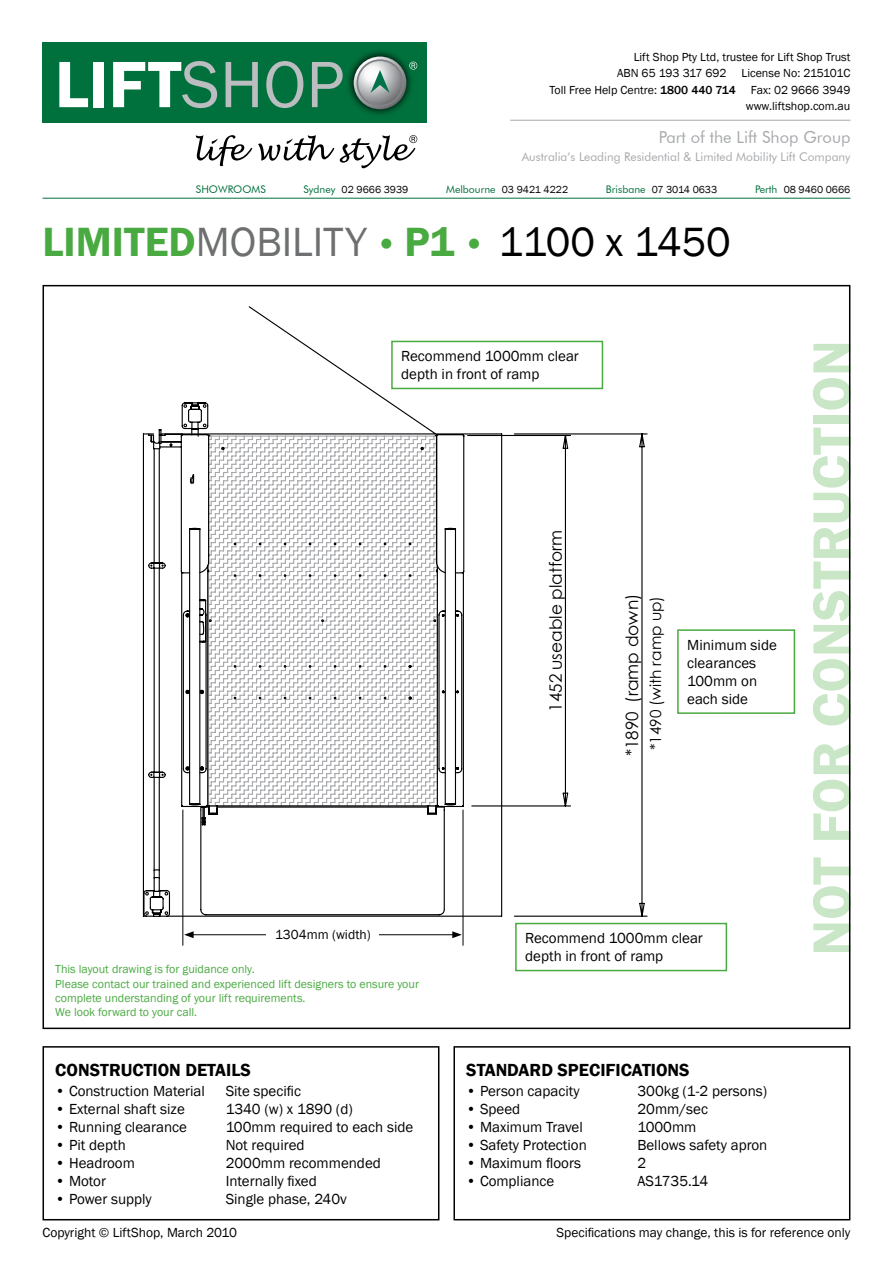
<style>
.page{position:relative;width:893px;height:1263px;background:#fff}
.page>*{position:absolute;margin:0;border:0;box-sizing:border-box;transform-origin:0 0}
.t1{font:600 67.8px "Franklin Gothic";color:#fff}
.t2{font:600 55.5px "Franklin Gothic";color:#c9e6c6}
.t3{font:600 42px "Franklin Gothic";color:#4aaa42}
.t4{font:600 18px "Franklin Gothic";color:#000}
.t5{font:16.95px "Century Gothic";color:#000}
.t6{font:16.5px "Futura BT";color:#a7a9ac}
.t7{font:15.3px "Century Gothic";color:#000}
.t8{font:15px/18px "Franklin Gothic";color:#000}
.t9{font:13.5px "Franklin Gothic";color:#000}
.t10{font:12px/14.4px "Franklin Gothic";color:#4aaa42}
.t11{font:12px/16.5px "Franklin Gothic";color:#000}
.t12{font:12px "Futura BT";color:#a7a9ac}
.t13{font:10.5px "Franklin Gothic";color:#000}
.t14{font:10.5px "Futura BT";color:#00703c}
.s1{font-weight:400;color:#bcbdc0}
.s2{font-weight:500}
.s3{font-family:"Futura BT";color:#00703c}
.s4{font-weight:400;color:#6d6f71}
.s5{font-weight:400;font-size:36px}
.s6{font-weight:400;color:#000}
</style>
<div class="page">
<div style="left:43px;top:1046px;width:396px;height:174px;border:2px solid #000"></div>
<div style="left:453px;top:1046px;width:397px;height:174px;border:2px solid #000"></div>
<hr style="left:43px;top:198px;width:807px;height:1px;background:#00703c">
<div style="left:43px;top:43px;width:384px;height:80px;background:#00703c"></div>
<svg style="left:196px;top:135px;width:221px;height:33px"></svg>
<div style="left:344px;top:47px;width:92px;height:92px;background:#000;opacity:.85"></div>
<svg style="left:354px;top:57px;width:52px;height:52px"></svg>
<svg style="left:356px;top:59px;width:61px;height:48px"></svg>
<hr style="left:510px;top:120px;width:340px;height:1px;background:#a7a9ac">
<svg style="left:503px;top:433px;width:145px;height:484px"></svg>
<svg style="left:142px;top:306px;width:361px;height:611px"></svg>
<svg style="left:143px;top:429px;width:314px;height:488px"></svg>
<svg style="left:145px;top:402px;width:314px;height:496px"></svg>
<svg style="left:408px;top:664px;width:4px;height:4px"></svg>
<svg style="left:408px;top:696px;width:4px;height:4px"></svg>
<div style="left:392px;top:341px;width:210px;height:47px;background:#fff"></div>
<div style="left:391px;top:341px;width:212px;height:48px;border:2px solid #4aaa42"></div>
<div style="left:677px;top:629px;width:118px;height:85px;border:2px solid #4aaa42"></div>
<div style="left:515px;top:923px;width:212px;height:48px;border:2px solid #4aaa42"></div>
<hr style="left:182px;top:810px;width:1px;height:136px;background:#000">
<hr style="left:463px;top:810px;width:1px;height:136px;background:#000">
<hr style="left:191px;top:934px;width:264px;height:1px;background:#000">
<svg style="left:184px;top:931px;width:10px;height:7px"></svg>
<svg style="left:452px;top:931px;width:10px;height:7px"></svg>
<div style="left:266px;top:929px;width:113px;height:11px;background:#fff"></div>
<h1 class="t1" style="left:55px;top:43px;width:291px">LIFT<span class="s1">SHOP</span></h1>
<p class="t11" style="left:617px;top:49px;width:235px;text-indent:17px">Lift Shop Pty Ltd, trustee for Lift Shop Trust<br>ABN 65 193 317 692</p>
<p class="t11" style="left:741px;top:65px;width:110px">License No: 215101C</p>
<p class="t11" style="left:549px;top:82px;width:188px">Toll Free Help Centre: <span class="s2">1800 440 714</span></p>
<p class="t11" style="left:746px;top:82px;width:106px;text-align:center">Fax: 02 9666 3949 www.liftshop.com.au</p>
<p class="t6" style="left:659px;top:127px;width:193px">Part of the Lift Shop Group</p>
<p class="t12" style="left:522px;top:149px;width:330px">Australia’s Leading Residential &amp; Limited Mobility Lift Company</p>
<p class="t14" style="left:196px;top:183px;width:71px">SHOWROOMS</p>
<p class="t13" style="left:304px;top:183px;width:106px"><span class="s3">Sydney</span> 02 9666 3939</p>
<p class="t13" style="left:446px;top:183px;width:123px"><span class="s3">Melbourne</span> 03 9421 4222</p>
<p class="t13" style="left:606px;top:183px;width:113px"><span class="s3">Brisbane</span> 07 3014 0633</p>
<p class="t13" style="left:755px;top:183px;width:97px"><span class="s3">Perth</span> 08 9460 0666</p>
<h3 class="t3" style="left:43px;top:217px;width:690px">LIMITED<span class="s4">MOBILITY</span> <span class="s5">•</span> P1 <span class="s5">•</span> <span class="s6">1100 x 1450</span></h3>
<p class="t8" style="left:401px;top:348px;width:179px">Recommend 1000mm clear depth in front of ramp</p>
<p class="t5" style="left:544px;top:712px;width:183px;rotate:-90deg">1452 useable platform</p>
<p class="t5" style="left:620px;top:703px;width:110px;rotate:-90deg">(ramp down)</p>
<p class="t7" style="left:645px;top:750px;width:156px;rotate:-90deg">*1490 (with ramp up)</p>
<p class="t5" style="left:620px;top:756px;width:46px;rotate:-90deg">*1890</p>
<p class="t8" style="left:687px;top:636px;width:91px">Minimum side clearances<br>100mm on each side</p>
<p class="t10" style="left:55px;top:962px;width:201px">This layout drawing is for guidance only.</p>
<p class="t9" style="left:275px;top:926px;width:97px">1304mm (width)</p>
<p class="t8" style="left:525px;top:930px;width:179px">Recommend 1000mm clear depth in front of ramp</p>
<p class="t10" style="left:55px;top:976px;width:365px">Please contact our trained and experienced lift designers to ensure your complete understanding of your lift requirements.<br>We look forward to your call.</p>
<p class="t4" style="left:55px;top:1058px;width:197px">CONSTRUCTION DETAILS</p>
<p class="t4" style="left:466px;top:1058px;width:225px">STANDARD SPECIFICATIONS</p>
<p class="t8" style="left:55px;top:1082px;width:151px">• Construction Material</p>
<p class="t8" style="left:55px;top:1100px;width:131px">• External shaft size</p>
<p class="t8" style="left:55px;top:1118px;width:133px">• Running clearance</p>
<p class="t8" style="left:55px;top:1136px;width:72px">• Pit depth</p>
<p class="t8" style="left:55px;top:1154px;width:81px">• Headroom</p>
<p class="t8" style="left:55px;top:1172px;width:52px">• Motor</p>
<p class="t8" style="left:55px;top:1190px;width:98px">• Power supply</p>
<p class="t8" style="left:226px;top:1082px;width:189px">Site specific<br>1340 (w) x 1890 (d)<br>100mm required to each side<br>Not required<br>2000mm recommended<br>Internally fixed<br>Single phase, 240v</p>
<p class="t8" style="left:637px;top:1082px;width:131px">300kg (1-2 persons)<br>20mm/sec<br>1000mm<br>Bellows safety apron<br>2<br>AS1735.14</p>
<p class="t8" style="left:466px;top:1082px;width:115px">• Person capacity</p>
<p class="t8" style="left:466px;top:1100px;width:56px">• Speed</p>
<p class="t8" style="left:466px;top:1118px;width:118px">• Maximum Travel</p>
<p class="t8" style="left:466px;top:1136px;width:122px">• Safety Protection</p>
<p class="t8" style="left:466px;top:1154px;width:116px">• Maximum floors</p>
<p class="t8" style="left:466px;top:1172px;width:90px">• Compliance</p>
<h2 class="t2" style="left:798px;top:956px;width:617px;rotate:-90deg">NOT FOR CONSTRUCTION</h2>
<p class="t9" style="left:43px;top:1224px;width:196px">Copyright © LiftShop, March 2010</p>
<p class="t9" style="left:556px;top:1224px;width:295px">Specifications may change, this is for reference only</p>
</div>
